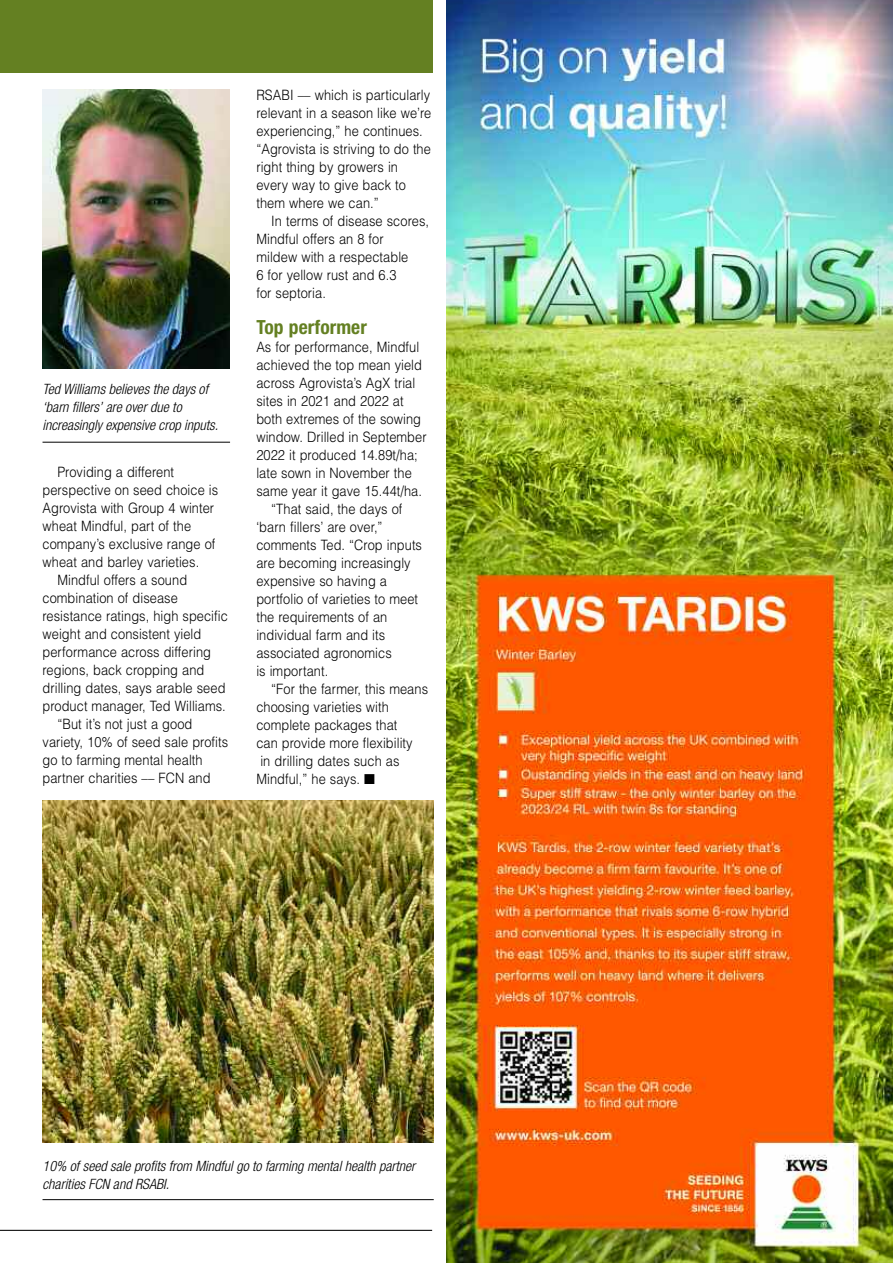
<style>
.page{position:relative;width:893px;height:1263px;background:#fff}
.page>*{position:absolute;margin:0;border:0;box-sizing:border-box;transform-origin:0 0}
.t1{font:700 condensed 19.5px "Helvetica Neue";letter-spacing:.005em;color:#648022}
.t2{font:300 14.25px/18px "Helvetica";letter-spacing:.005em;color:#000;scale:.9 1}
.t3{font:italic 300 condensed 14.25px/18px "Helvetica Neue";color:#000}
</style>
<div class="page">
<img style="left:43px;top:801px;width:391px;height:341px">
<hr style="left:43px;top:1199px;width:391px;height:1px;background:#000">
<img style="left:43px;top:89px;width:187px;height:280px">
<hr style="left:43px;top:442px;width:187px;height:1px;background:#000">
<div style="left:0;top:0;width:432px;height:72px;background:#648022"></div>
<img style="left:446px;top:0;width:447px;height:1263px">
<hr style="left:0;top:1230px;width:432px;height:1px;background:#000">
<p class="t3" style="left:43px;top:381px;width:177px">Ted Williams believes the days of ‘barn fillers’ are over due to increasingly expensive crop inputs.</p>
<p class="t2" style="left:57px;top:463px;width:131px">Providing a different</p>
<p class="t2" style="left:43px;top:481px;width:197px">perspective on seed choice is</p>
<p class="t2" style="left:43px;top:499px;width:192px">Agrovista with Group 4 winter</p>
<p class="t2" style="left:43px;top:517px;width:167px">wheat Mindful, part of the</p>
<p class="t2" style="left:43px;top:535px;width:194px">company’s exclusive range of</p>
<p class="t2" style="left:43px;top:553px;width:176px">wheat and barley varieties.</p>
<p class="t2" style="left:57px;top:571px;width:146px">Mindful offers a sound</p>
<p class="t2" style="left:43px;top:589px;width:152px">combination of disease</p>
<p class="t2" style="left:43px;top:607px;width:207px">resistance ratings, high specific</p>
<p class="t2" style="left:43px;top:625px;width:178px">weight and consistent yield</p>
<p class="t2" style="left:43px;top:643px;width:189px">performance across differing</p>
<p class="t2" style="left:43px;top:661px;width:181px">regions, back cropping and</p>
<p class="t2" style="left:43px;top:679px;width:205px">drilling dates, says arable seed</p>
<p class="t2" style="left:43px;top:697px;width:205px">product manager, Ted Williams.</p>
<p class="t2" style="left:57px;top:715px;width:151px">“But it’s not just a good</p>
<p class="t2" style="left:43px;top:733px;width:208px">variety, 10% of seed sale profits</p>
<p class="t2" style="left:43px;top:751px;width:179px">go to farming mental health</p>
<p class="t2" style="left:43px;top:769px;width:188px">partner charities –– FCN and</p>
<p class="t2" style="left:256px;top:86px;width:196px">RSABI –– which is particularly relevant in a season like we’re experiencing,” he continues. “Agrovista is striving to do the right thing by growers in every way to give back to them where we can.”</p>
<p class="t2" style="left:256px;top:212px;width:193px;text-indent:15px">In terms of disease scores,<br>Mindful offers an 8 for<br>mildew with a respectable<br>6 for yellow rust and 6.3<br>for septoria.</p>
<h1 class="t1" style="left:256px;top:320px;width:112px">Top performer</h1>
<p class="t2" style="left:256px;top:338px;width:182px">As for performance, Mindful</p>
<p class="t2" style="left:256px;top:356px;width:186px">achieved the top mean yield</p>
<p class="t2" style="left:256px;top:374px;width:178px">across Agrovista’s AgX trial</p>
<p class="t2" style="left:256px;top:392px;width:165px">sites in 2021 and 2022 at</p>
<p class="t2" style="left:256px;top:410px;width:184px">both extremes of the sowing</p>
<p class="t2" style="left:256px;top:428px;width:191px">window. Drilled in September</p>
<p class="t2" style="left:256px;top:446px;width:181px">2022 it produced 14.89t/ha;</p>
<p class="t2" style="left:256px;top:464px;width:174px">late sown in November the</p>
<p class="t2" style="left:256px;top:482px;width:186px">same year it gave 15.44t/ha.</p>
<p class="t2" style="left:271px;top:500px;width:147px">“That said, the days of</p>
<p class="t2" style="left:256px;top:518px;width:142px">‘barn fillers’ are over,”</p>
<p class="t2" style="left:256px;top:536px;width:186px">comments Ted. “Crop inputs</p>
<p class="t2" style="left:256px;top:554px;width:173px">are becoming increasingly</p>
<p class="t2" style="left:256px;top:572px;width:147px">expensive so having a</p>
<p class="t2" style="left:256px;top:590px;width:181px">portfolio of varieties to meet</p>
<p class="t2" style="left:256px;top:608px;width:147px">the requirements of an</p>
<p class="t2" style="left:256px;top:626px;width:145px">individual farm and its</p>
<p class="t2" style="left:256px;top:644px;width:152px">associated agronomics</p>
<p class="t2" style="left:256px;top:662px;width:81px">is important.</p>
<p class="t2" style="left:271px;top:680px;width:176px">“For the farmer, this means</p>
<p class="t2" style="left:256px;top:698px;width:149px">choosing varieties with</p>
<p class="t2" style="left:256px;top:716px;width:158px">complete packages that</p>
<p class="t2" style="left:256px;top:734px;width:175px">can provide more flexibility</p>
<p class="t2" style="left:260px;top:752px;width:156px">in drilling dates such as</p>
<p class="t2" style="left:256px;top:770px;width:133px">Mindful,” he says. ■</p>
<p class="t3" style="left:43px;top:1158px;width:374px">10% of seed sale profits from Mindful go to farming mental health partner charities FCN and RSABI.</p>
</div>
